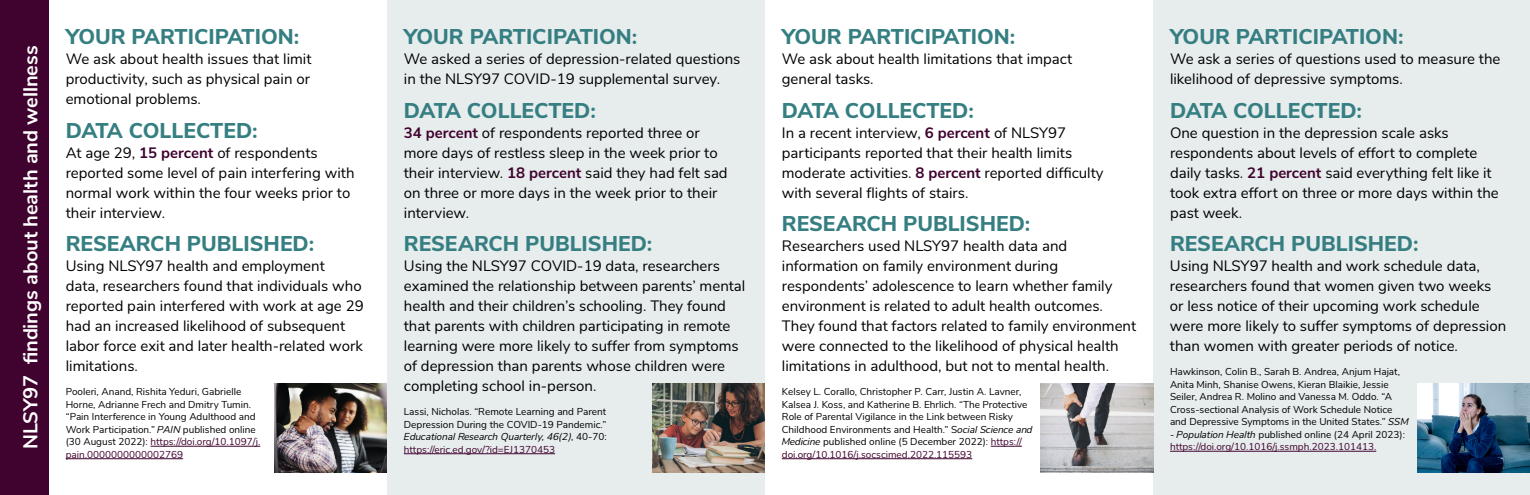
<style>
.page{position:relative;width:1530px;height:495px;background:#fff}
.page>*{position:absolute;margin:0;border:0;box-sizing:border-box;transform-origin:0 0}
.Paragraph{font:800 21.25px "Buckeye Sans";color:#357e81}
.H2_-centered{font:700 20px "Buckeye Sans";color:#fff}
.Paragraph-2{font:15px/20px "Buckeye Sans";color:#000}
.Citation{font:10px/12.5px "Buckeye Sans";color:#000}
.Citation-2{font:10px/12.5px "Buckeye Sans";color:#40022e}
.s1{font-weight:700;color:#40022e}
.s2{font-style:italic}
.s3{color:#40022e}
.s4{font-style:italic;color:#000}
.s5{color:#000}
</style>
<div class="page">
<hr style="left:991px;top:446px;width:31px;height:1px;background:#40022e">
<hr style="left:782px;top:458px;width:190px;height:1px;background:#40022e">
<div style="left:387px;top:0;width:378px;height:495px;background:#e7eced"></div>
<hr style="left:404px;top:453px;width:151px;height:1px;background:#40022e">
<div style="left:1153px;top:0;width:377px;height:495px;background:#e7eced"></div>
<hr style="left:1170px;top:451px;width:206px;height:1px;background:#40022e">
<hr style="left:151px;top:446px;width:109px;height:1px;background:#40022e">
<hr style="left:66px;top:458px;width:117px;height:1px;background:#40022e">
<img style="left:1418px;top:384px;width:112px;height:88px">
<img style="left:1041px;top:384px;width:112px;height:88px">
<img style="left:652px;top:384px;width:113px;height:88px">
<img style="left:275px;top:384px;width:112px;height:88px">
<div style="left:0;top:0;width:49px;height:495px;background:#40022e"></div>
<h2 class="H2_-centered" style="left:16px;top:449px;width:405px;rotate:-90deg">NLSY97 findings about health and wellness</h2>
<p class="Paragraph" style="left:66px;top:21px;width:235px">YOUR PARTICIPATION:</p>
<p class="Paragraph-2" style="left:66px;top:48px;width:247px;text-align:justify">We ask about health issues that limit productivity, such as physical pain or emotional problems.</p>
<p class="Paragraph" style="left:66px;top:115px;width:194px">DATA COLLECTED:</p>
<p class="Paragraph-2" style="left:66px;top:142px;width:290px">At age 29, <span class="s1">15 percent</span> of respondents reported some level of pain interfering with normal work within the four weeks prior to their interview.</p>
<p class="Paragraph" style="left:66px;top:228px;width:250px">RESEARCH PUBLISHED:</p>
<p class="Paragraph-2" style="left:66px;top:255px;width:299px">Using NLSY97 health and employment<br>data, researchers found that individuals who reported pain interfered with work at age 29 had an increased likelihood of subsequent labor force exit and later health-related work limitations.</p>
<p class="Citation" style="left:66px;top:385px;width:196px">Pooleri, Anand, Rishita Yeduri, Gabrielle Horne, Adrianne Frech and Dmitry Tumin. “Pain Interference in Young Adulthood and Work Participation.” <span class="s2">PAIN</span> published online (30 August 2022): <span class="s3">https://doi.org/10.1097/j. pain.0000000000002769</span></p>
<p class="Paragraph" style="left:404px;top:21px;width:235px">YOUR PARTICIPATION:</p>
<p class="Paragraph-2" style="left:404px;top:48px;width:338px">We asked a series of depression-related questions in the NLSY97 COVID-19 supplemental survey.</p>
<p class="Paragraph" style="left:404px;top:95px;width:194px">DATA COLLECTED:</p>
<p class="Paragraph-2" style="left:404px;top:122px;width:325px"><span class="s1">34 percent</span> of respondents reported three or more days of restless sleep in the week prior to their interview. <span class="s1">18 percent</span> said they had felt sad on three or more days in the week prior to their interview.</p>
<p class="Paragraph" style="left:404px;top:228px;width:250px">RESEARCH PUBLISHED:</p>
<p class="Paragraph-2" style="left:404px;top:255px;width:343px">Using the NLSY97 COVID-19 data, researchers examined the relationship between parents’ mental health and their children’s schooling. They found that parents with children participating in remote learning were more likely to suffer from symptoms of depression than parents whose children were completing school in-person.</p>
<p class="Citation" style="left:404px;top:405px;width:204px;text-align:justify">Lassi, Nicholas. “Remote Learning and Parent Depression During the COVID-19 Pandemic.” <span class="s2">Educational Research Quarterly, 46(2)</span>, 40-70: <span class="s3">https://eric.ed.gov/?id=EJ1370453</span></p>
<p class="Paragraph" style="left:782px;top:21px;width:235px">YOUR PARTICIPATION:</p>
<p class="Paragraph-2" style="left:782px;top:48px;width:292px">We ask about health limitations that impact general tasks.</p>
<p class="Paragraph" style="left:782px;top:95px;width:194px">DATA COLLECTED:</p>
<p class="Paragraph-2" style="left:782px;top:122px;width:323px">In a recent interview, <span class="s1">6 percent</span> of NLSY97 participants reported that their health limits moderate activities. <span class="s1">8 percent</span> reported difficulty with several flights of stairs.</p>
<p class="Paragraph" style="left:782px;top:208px;width:250px">RESEARCH PUBLISHED:</p>
<p class="Paragraph-2" style="left:782px;top:235px;width:356px">Researchers used NLSY97 health data and information on family environment during respondents’ adolescence to learn whether family environment is related to adult health outcomes.<br>They found that factors related to family environment were connected to the likelihood of physical health limitations in adulthood, but not to mental health.</p>
<p class="Citation" style="left:782px;top:385px;width:252px">Kelsey L. Corallo, Christopher P. Carr, Justin A. Lavner, Kalsea J. Koss, and Katherine B. Ehrlich. “The Protective Role of Parental Vigilance in the Link between Risky Childhood Environments and Health.” S<span class="s2">ocial Science and Medicine</span> published online (5 December 2022): <span class="s3">https:// doi.org/10.1016/j.socscimed.2022.115593</span></p>
<p class="Paragraph" style="left:1170px;top:21px;width:235px">YOUR PARTICIPATION:</p>
<p class="Paragraph-2" style="left:1170px;top:48px;width:332px">We ask a series of questions used to measure the likelihood of depressive symptoms.</p>
<p class="Paragraph" style="left:1170px;top:95px;width:194px">DATA COLLECTED:</p>
<p class="Paragraph-2" style="left:1170px;top:122px;width:330px">One question in the depression scale asks respondents about levels of effort to complete daily tasks. <span class="s1">21 percent</span> said everything felt like it took extra effort on three or more days within the past week.</p>
<p class="Paragraph" style="left:1170px;top:228px;width:250px">RESEARCH PUBLISHED:</p>
<p class="Paragraph-2" style="left:1170px;top:255px;width:338px">Using NLSY97 health and work schedule data, researchers found that women given two weeks or less notice of their upcoming work schedule were more likely to suffer symptoms of depression than women with greater periods of notice.</p>
<p class="Citation" style="left:1170px;top:365px;width:240px">Hawkinson, Colin B., Sarah B. Andrea, Anjum Hajat, Anita Minh, Shanise Owens, Kieran Blaikie, Jessie Seiler, Andrea R. Molino and Vanessa M. Oddo. “A Cross-sectional Analysis of Work Schedule Notice and Depressive Symptoms in the United States.” <span class="s2">SSM</span></p>
<p class="Citation-2" style="left:1170px;top:427px;width:236px"><span class="s4">- Population Health</span> <span class="s5">published online (24 April 2023): </span>https://doi.org/10.1016/j.ssmph.2023.101413.</p>
</div>
